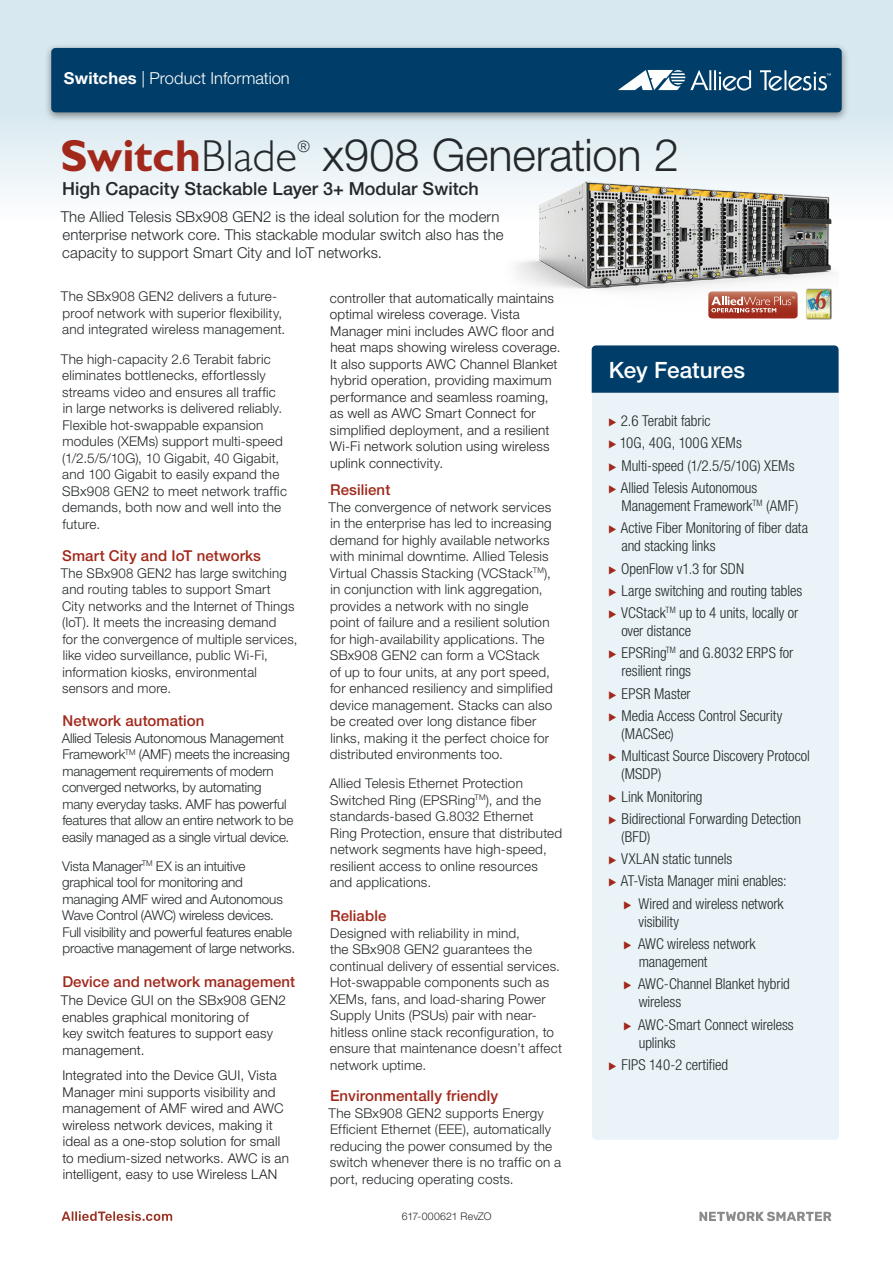
<style>
.page{position:relative;width:893px;height:1263px;background:#fff}
.page>*{position:absolute;margin:0;border:0;box-sizing:border-box;transform-origin:0 0}
.t1{font:300 45px "Helvetica Neue";letter-spacing:-.005em;color:#24282a}
.t2{font:700 45px "Gill Sans Std";letter-spacing:-.005em;color:#a1281b}
.t3{font:500 22.5px "Helvetica Neue";color:#fff}
.t4{font:500 18px "Helvetica Neue";color:#24282a}
.t5{font:300 16.5px "Helvetica Neue";color:#fff}
.t6{font:300 15.75px "Gill Sans Std";color:#24282a}
.t7{font:300 condensed 15px/22.4px "Helvetica Neue";letter-spacing:-.005em;color:#24282a}
.t8{font:300 15px/18px "Helvetica Neue";letter-spacing:.005em;color:#24282a}
.t9{font:500 15px "Helvetica Neue";letter-spacing:.005em;color:#a1281b}
.t10{font:300 13.5px/16.5px "Helvetica Neue";letter-spacing:.015em;color:#24282a}
.t11{font:300 13.5px/16.5px "Helvetica Neue";letter-spacing:.015em;color:#231f20}
.t12{font:300 13.5px/16.5px "Helvetica Neue";letter-spacing:-.01em;color:#24282a}
.t13{font:300 10.5px "Helvetica Neue";letter-spacing:.01em;color:#24282a}
.s1{font-weight:700}
.s2{font-weight:300;color:#24282a}
.s3{font-family:"Allied Telesis";font-stretch:normal;font-size:13.5px;color:#a1281b}
</style>
<div class="page">
<svg style="left:62px;top:1211px;width:110px;height:10px"></svg>
<svg style="left:699px;top:1211px;width:132px;height:10px"></svg>
<div style="left:0;top:0;width:893px;height:221px;background:linear-gradient(to bottom,#cde2ec,#f4f8fb)"></div>
<div style="left:43px;top:43px;width:807px;height:80px;background:#231f20;opacity:.5"></div>
<div style="left:51px;top:48px;width:791px;height:64px;background:#003e69;border-radius:4px"></div>
<svg style="left:760px;top:70px;width:71px;height:21px"></svg>
<svg style="left:618px;top:70px;width:133px;height:21px"></svg>
<div style="left:592px;top:393px;width:247px;height:747px;background:#eaf3f7"></div>
<div style="left:592px;top:345px;width:247px;height:48px;background:#003e69"></div>
<img style="left:493px;top:159px;width:345px;height:161px">
<img style="left:806px;top:288px;width:26px;height:31px">
<p class="t5" style="left:64px;top:68px;width:227px"><span class="s1">Switches</span> | Product Information</p>
<h1 class="t2" style="left:61px;top:129px;width:238px">Switch<span class="s2">Blade</span></h1>
<p class="t6" style="left:297px;top:137px;width:14px">®</p>
<h1 class="t1" style="left:322px;top:127px;width:358px">x908 Generation 2</h1>
<h3 class="t4" style="left:62px;top:178px;width:418px">High Capacity Stackable Layer 3+ Modular Switch</h3>
<p class="t8" style="left:61px;top:207px;width:444px">The Allied Telesis SBx908 GEN2 is the ideal solution for the modern enterprise network core. This stackable modular switch also has the capacity to support Smart City and IoT networks.</p>
<p class="t11" style="left:330px;top:289px;width:232px">controller that automatically maintains optimal wireless coverage. Vista Manager mini includes AWC floor and heat maps showing wireless coverage.<br>It also supports AWC Channel Blanket hybrid operation, providing maximum performance and seamless roaming, as well as AWC Smart Connect for simplified deployment, and a resilient Wi-Fi network solution using wireless uplink connectivity.</p>
<p class="t9" style="left:330px;top:481px;width:62px">Resilient</p>
<p class="t10" style="left:329px;top:498px;width:226px">The convergence of network services in the enterprise has led to increasing demand for highly available networks with minimal downtime. Allied Telesis Virtual Chassis Stacking (VCStack<sup>TM</sup>), in conjunction with link aggregation, provides a network with no single point of failure and a resilient solution for high-availability applications. The SBx908 GEN2 can form a VCStack<br>of up to four units, at any port speed, for enhanced resiliency and simplified device management. Stacks can also be created over long distance fiber links, making it the perfect choice for distributed environments too.</p>
<p class="t10" style="left:329px;top:775px;width:234px">Allied Telesis Ethernet Protection Switched Ring (EPSRing<sup>TM</sup>), and the standards-based G.8032 Ethernet Ring Protection, ensure that distributed network segments have high-speed, resilient access to online resources and applications.</p>
<p class="t9" style="left:330px;top:907px;width:58px">Reliable</p>
<p class="t10" style="left:330px;top:924px;width:234px">Designed with reliability in mind,<br>the SBx908 GEN2 guarantees the continual delivery of essential services.<br>Hot-swappable components such as XEMs, fans, and load-sharing Power Supply Units (PSUs) pair with near&shy;hitless online stack reconfiguration, to ensure that maintenance doesn’t affect network uptime.</p>
<p class="t9" style="left:330px;top:1087px;width:170px">Environmentally friendly</p>
<p class="t10" style="left:329px;top:1104px;width:234px">The SBx908 GEN2 supports Energy Efficient Ethernet (EEE), automatically reducing the power consumed by the switch whenever there is no traffic on a port, reducing operating costs.</p>
<p class="t10" style="left:61px;top:288px;width:226px">The SBx908 GEN2 delivers a future&shy;proof network with superior flexibility, and integrated wireless management.</p>
<p class="t10" style="left:61px;top:350px;width:228px">The high-capacity 2.6 Terabit fabric eliminates bottlenecks, effortlessly streams video and ensures all traffic in large networks is delivered reliably.<br>Flexible hot-swappable expansion modules (XEMs) support multi-speed (1/2.5/5/10G), 10 Gigabit, 40 Gigabit, and 100 Gigabit to easily expand the SBx908 GEN2 to meet network traffic demands, both now and well into the future.</p>
<p class="t9" style="left:62px;top:547px;width:200px">Smart City and IoT networks</p>
<p class="t10" style="left:61px;top:564px;width:238px">The SBx908 GEN2 has large switching and routing tables to support Smart<br>City networks and the Internet of Things (IoT). It meets the increasing demand<br>for the convergence of multiple services, like video surveillance, public Wi-Fi, information kiosks, environmental sensors and more.</p>
<p class="t9" style="left:62px;top:712px;width:144px">Network automation</p>
<p class="t12" style="left:62px;top:729px;width:233px">Allied Telesis Autonomous Management Framework<sup>TM</sup> (AMF) meets the increasing management requirements of modern converged networks, by automating many everyday tasks. AMF has powerful features that allow an entire network to be easily managed as a single virtual device.</p>
<p class="t12" style="left:62px;top:857px;width:235px">Vista Manager<sup>TM</sup> EX is an intuitive graphical tool for monitoring and managing AMF wired and Autonomous Wave Control (AWC) wireless devices.<br>Full visibility and powerful features enable proactive management of large networks.</p>
<p class="t9" style="left:62px;top:973px;width:234px">Device and network management</p>
<p class="t11" style="left:61px;top:992px;width:226px">The Device GUI on the SBx908 GEN2 enables graphical monitoring of<br>key switch features to support easy management.</p>
<p class="t11" style="left:62px;top:1067px;width:228px">Integrated into the Device GUI, Vista Manager mini supports visibility and management of AMF wired and AWC wireless network devices, making it ideal as a one-stop solution for small to medium-sized networks. AWC is an intelligent, easy to use Wireless LAN</p>
<p class="t13" style="left:402px;top:1210px;width:91px">617-000621 RevZO</p>
<h2 class="t3" style="left:609px;top:357px;width:138px">Key Features</h2>
<p class="t7" style="left:609px;top:409px;width:187px"><span class="s3">ۼ</span> 2.6 Terabit fabric<br><span class="s3">ۼ</span> 10G, 40G, 100G XEMs<br><span class="s3">ۼ</span> Multi-speed (1/2.5/5/10G) XEMs <span class="s3">ۼ</span> Allied Telesis Autonomous</p>
<p class="t7" style="left:609px;top:494px;width:201px;text-align:center">Management Framework<sup>TM</sup> (AMF)<br><span class="s3">ۼ</span> Active Fiber Monitoring of fiber data</p>
<p class="t7" style="left:609px;top:535px;width:195px;text-indent:13px">and stacking links<br><span class="s3">ۼ</span> OpenFlow v1.3 for SDN<br><span class="s3">ۼ</span> Large switching and routing tables <span class="s3">ۼ</span> VCStack<sup>TM</sup> up to 4 units, locally or</p>
<p class="t7" style="left:609px;top:619px;width:186px;text-indent:13px">over distance<br><span class="s3">ۼ</span> EPSRing<sup>TM</sup> and G.8032 ERPS for</p>
<p class="t7" style="left:609px;top:660px;width:175px;text-indent:13px">resilient rings<br><span class="s3">ۼ</span> EPSR Master<br><span class="s3">ۼ</span> Media Access Control Security</p>
<p class="t7" style="left:609px;top:722px;width:203px;text-indent:12px">(MACSec)<br><span class="s3">ۼ</span> Multicast Source Discovery Protocol</p>
<p class="t7" style="left:609px;top:763px;width:194px;text-indent:12px">(MSDP)<br><span class="s3">ۼ</span> Link Monitoring<br><span class="s3">ۼ</span> Bidirectional Forwarding Detection</p>
<p class="t7" style="left:621px;top:825px;width:31px">(BFD)</p>
<p class="t7" style="left:609px;top:847px;width:125px"><span class="s3">ۼ</span> VXLAN static tunnels</p>
<p class="t7" style="left:609px;top:870px;width:180px"><span class="s3">ۼ</span> AT-Vista Manager mini enables:</p>
<p class="t7" style="left:624px;top:892px;width:162px"><span class="s3">ۼ</span> Wired and wireless network</p>
<p class="t7" style="left:624px;top:910px;width:133px;text-indent:15px">visibility<br><span class="s3">ۼ</span> AWC wireless network</p>
<p class="t7" style="left:624px;top:950px;width:168px;text-indent:15px">management<br><span class="s3">ۼ</span> AWC-Channel Blanket hybrid</p>
<p class="t7" style="left:624px;top:991px;width:172px;text-indent:15px">wireless<br><span class="s3">ۼ</span> AWC-Smart Connect wireless</p>
<p class="t7" style="left:609px;top:1031px;width:121px;text-indent:30px">uplinks<br><span class="s3">ۼ</span> FIPS 140-2 certified</p>
</div>
